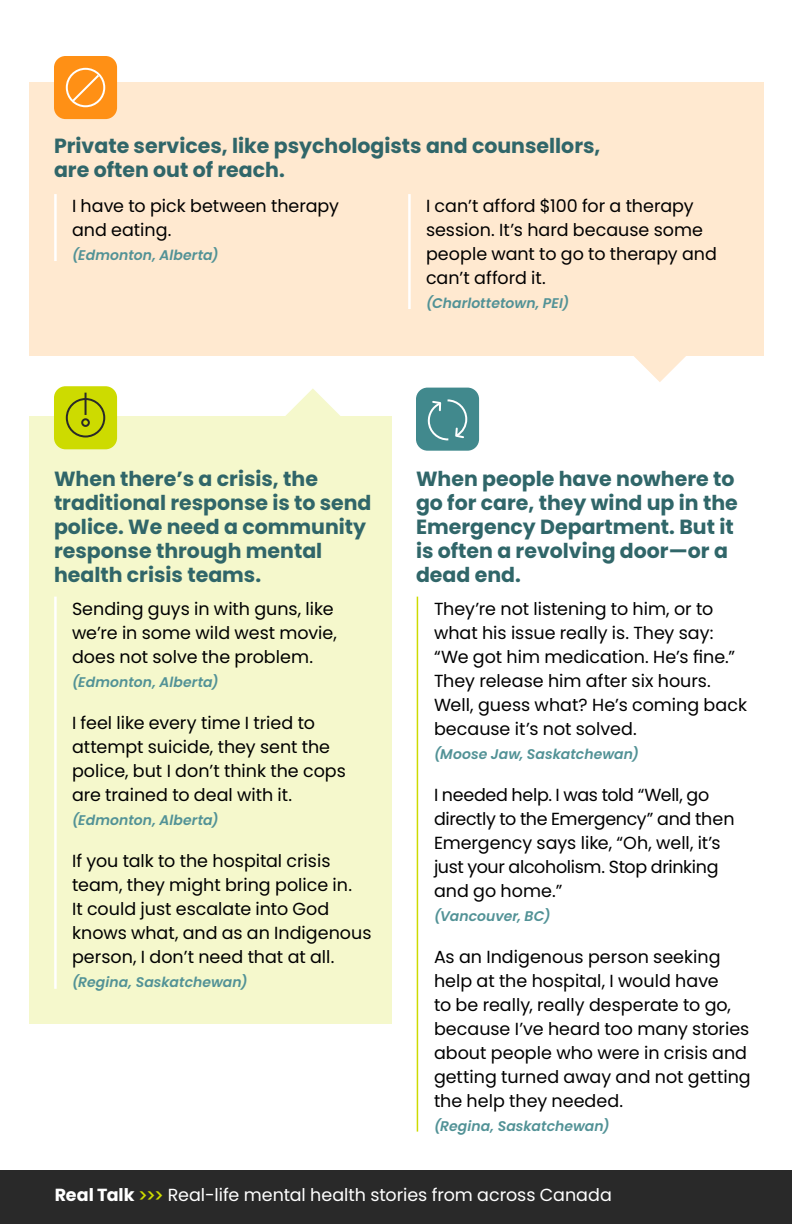
<style>
.page{position:relative;width:792px;height:1224px;background:#fff}
.page>*{position:absolute;margin:0;border:0;box-sizing:border-box;transform-origin:0 0}
.t1{font:700 20.4px/24px "Poppins";color:#306669}
.t2{font:17.6px/24px "Poppins";color:#000}
.t3{font:17.6px/24px "Poppins";letter-spacing:-.02em;color:#000}
.t4{font:17.6px "Poppins";color:#fff}
.t5{font:italic 600 14px "Poppins";letter-spacing:.005em;color:#529296}
.s1{font-weight:700}
.s2{font-weight:500;font-size:18.2px;color:#cddb00}
</style>
<div class="page">
<div style="left:29px;top:82px;width:734px;height:274px;background:#ffe9d0"></div>
<div style="left:29px;top:416px;width:363px;height:608px;background:#f5f8cc"></div>
<hr style="left:54px;top:597px;width:3px;height:392px;background:#fff">
<div style="left:54px;top:56px;width:63px;height:63px;background:#ff9015;border-radius:12px"></div>
<div style="left:54px;top:386px;width:63px;height:63px;background:#cddb00;border-radius:12px"></div>
<div style="left:416px;top:388px;width:63px;height:63px;background:#41898d;border-radius:12px"></div>
<div style="left:66px;top:68px;width:39px;height:39px;border:2px solid #fff;border-radius:50%"></div>
<div style="left:66px;top:398px;width:39px;height:40px;border:2px solid #292929;border-radius:50%"></div>
<svg style="left:70px;top:73px;width:31px;height:31px"></svg>
<hr style="left:54px;top:194px;width:3px;height:67px;background:#fff">
<hr style="left:408px;top:194px;width:3px;height:115px;background:#fff">
<hr style="left:417px;top:597px;width:1px;height:535px;background:#cddb00">
<div style="left:0;top:1170px;width:792px;height:54px;background:#292929"></div>
<svg style="left:427px;top:399px;width:41px;height:42px"></svg>
<hr style="left:85px;top:393px;width:2px;height:22px;background:#292929">
<div style="left:81px;top:418px;width:9px;height:9px;border:2px solid #292929;border-radius:50%"></div>
<svg style="left:285px;top:388px;width:55px;height:28px"></svg>
<svg style="left:634px;top:356px;width:52px;height:26px"></svg>
<p class="t1" style="left:54px;top:134px;width:548px">Private services, like psychologists and counsellors, are often out of reach.</p>
<p class="t2" style="left:72px;top:194px;width:269px">I have to pick between therapy and eating.</p>
<p class="t5" style="left:72px;top:247px;width:148px">(Edmonton, Alberta)</p>
<p class="t2" style="left:426px;top:194px;width:293px">I can’t afford $100 for a therapy session. It’s hard because some people want to go to therapy and can’t afford it.</p>
<p class="t5" style="left:426px;top:295px;width:145px">(Charlottetown, PEI)</p>
<p class="t1" style="left:54px;top:467px;width:319px">When there’s a crisis, the traditional response is to send police. We need a community response through mental health crisis teams.</p>
<p class="t2" style="left:72px;top:597px;width:266px">Sending guys in with guns, like we’re in some wild west movie, does not solve the problem.</p>
<p class="t5" style="left:72px;top:674px;width:148px">(Edmonton, Alberta)</p>
<p class="t2" style="left:72px;top:711px;width:275px">I feel like every time I tried to attempt suicide, they sent the police, but I don’t think the cops are trained to deal with it.</p>
<p class="t5" style="left:72px;top:812px;width:148px">(Edmonton, Alberta)</p>
<p class="t2" style="left:72px;top:849px;width:301px">If you talk to the hospital crisis team, they might bring police in.<br>It could just escalate into God knows what, and as an Indigenous person, I don’t need that at all.</p>
<p class="t5" style="left:72px;top:974px;width:177px">(Regina, Saskatchewan)</p>
<p class="t1" style="left:416px;top:467px;width:323px">When people have nowhere to go for care, they wind up in the<br>Emergency Department. But it is often a revolving door—or a dead end.</p>
<p class="t2" style="left:434px;top:597px;width:315px">They’re not listening to him, or to what his issue really is. They say: “We got him medication. He’s fine.”<br>They release him after six hours.<br>Well, guess what? He’s coming back because it’s not solved.</p>
<p class="t5" style="left:434px;top:746px;width:207px">(Moose Jaw, Saskatchewan)</p>
<p class="t3" style="left:434px;top:783px;width:302px">I needed help. I was told “Well, go directly to the Emergency” and then<br>Emergency says like, “Oh, well, it’s just your alcoholism. Stop drinking and go home.”</p>
<p class="t5" style="left:434px;top:908px;width:118px">(Vancouver, BC)</p>
<p class="t2" style="left:434px;top:945px;width:318px">As an Indigenous person seeking help at the hospital, I would have<br>to be really, really desperate to go, because I’ve heard too many stories about people who were in crisis and getting turned away and not getting the help they needed.</p>
<p class="t5" style="left:434px;top:1118px;width:177px">(Regina, Saskatchewan)</p>
<p class="t4" style="left:55px;top:1185px;width:559px"><span class="s1">Real Talk</span> <span class="s2">&gt;&gt;&gt;</span> Real-life mental health stories from across Canada</p>
</div>
